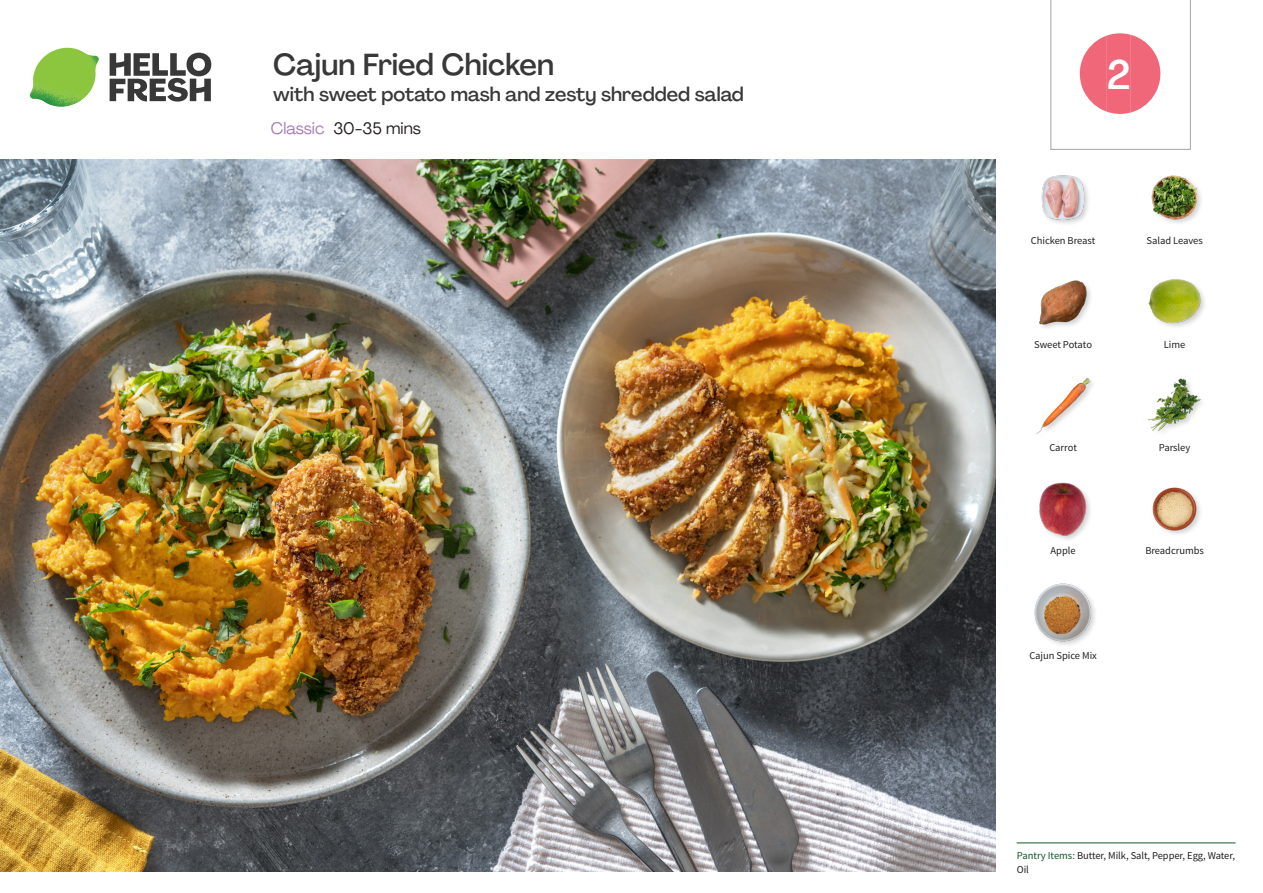
<style>
.page{position:relative;width:1263px;height:893px;background:#fff}
.page>*{position:absolute;margin:0;border:0;box-sizing:border-box;transform-origin:0 0}
._24_Recipe_Nr_Bag{font:500 40.5px "Agrandir";color:#fff}
._15_Titel_UK{font:500 30px "Agrandir";letter-spacing:-.005em;color:#383839}
._15_Titel_UK-2{font:500 19.5px "Agrandir";color:#383839}
._02_Box_Type{font:16.5px "Agrandir";color:#231f20}
._18_FRONT_ingredient{font:10.5px "Source Sans Pro";letter-spacing:-.005em;color:#231f20}
.t1{font:10.5px/13.5px "Source Sans Variable";letter-spacing:-.005em;color:#231f20}
.s1{color:#a47db7}
.s2{font-family:"Source Sans Pro";color:#0e572c}
</style>
<div class="page">
<svg style="left:110px;top:53px;width:101px;height:49px"></svg>
<img style="left:30px;top:48px;width:69px;height:59px">
<img style="left:0;top:159px;width:995px;height:713px">
<hr style="left:1016px;top:843px;width:219px;height:1px;background:#0e572c">
<img style="left:1041px;top:175px;width:47px;height:49px">
<img style="left:1151px;top:175px;width:50px;height:48px">
<div style="left:1148px;top:278px;width:59px;height:52px;background:#231f20;opacity:.2"></div>
<img style="left:1148px;top:278px;width:55px;height:52px">
<img style="left:1039px;top:280px;width:52px;height:48px">
<img style="left:1148px;top:378px;width:54px;height:53px">
<img style="left:1036px;top:378px;width:56px;height:56px">
<img style="left:1152px;top:487px;width:49px;height:47px">
<img style="left:1039px;top:482px;width:51px;height:56px">
<div style="left:1033px;top:583px;width:65px;height:64px;background:#231f20;opacity:.2"></div>
<img style="left:1034px;top:584px;width:58px;height:57px">
<svg style="left:1050px;top:0;width:141px;height:150px"></svg>
<p class="_15_Titel_UK" style="left:273px;top:46px;width:282px">Cajun Fried Chicken</p>
<p class="_15_Titel_UK-2" style="left:273px;top:82px;width:472px">with sweet potato mash and zesty shredded salad</p>
<p class="_02_Box_Type" style="left:271px;top:118px;width:152px"><span class="s1">Classic</span> 30-35 mins</p>
<p class="_24_Recipe_Nr_Bag" style="left:1107px;top:50px;width:25px">2</p>
<p class="_18_FRONT_ingredient" style="left:1031px;top:234px;width:66px">Chicken Breast</p>
<p class="_18_FRONT_ingredient" style="left:1146px;top:234px;width:58px">Salad Leaves</p>
<p class="_18_FRONT_ingredient" style="left:1034px;top:338px;width:59px">Sweet Potato</p>
<p class="_18_FRONT_ingredient" style="left:1164px;top:338px;width:23px">Lime</p>
<p class="_18_FRONT_ingredient" style="left:1049px;top:441px;width:29px">Carrot</p>
<p class="_18_FRONT_ingredient" style="left:1159px;top:441px;width:33px">Parsley</p>
<p class="_18_FRONT_ingredient" style="left:1050px;top:544px;width:27px">Apple</p>
<p class="_18_FRONT_ingredient" style="left:1145px;top:544px;width:60px">Breadcrumbs</p>
<p class="_18_FRONT_ingredient" style="left:1029px;top:649px;width:69px">Cajun Spice Mix</p>
<p class="t1" style="left:1017px;top:849px;width:220px"><span class="s2">Pantry Items:</span> Butter, Milk, Salt, Pepper, Egg, Water,<br>Oil</p>
</div>
